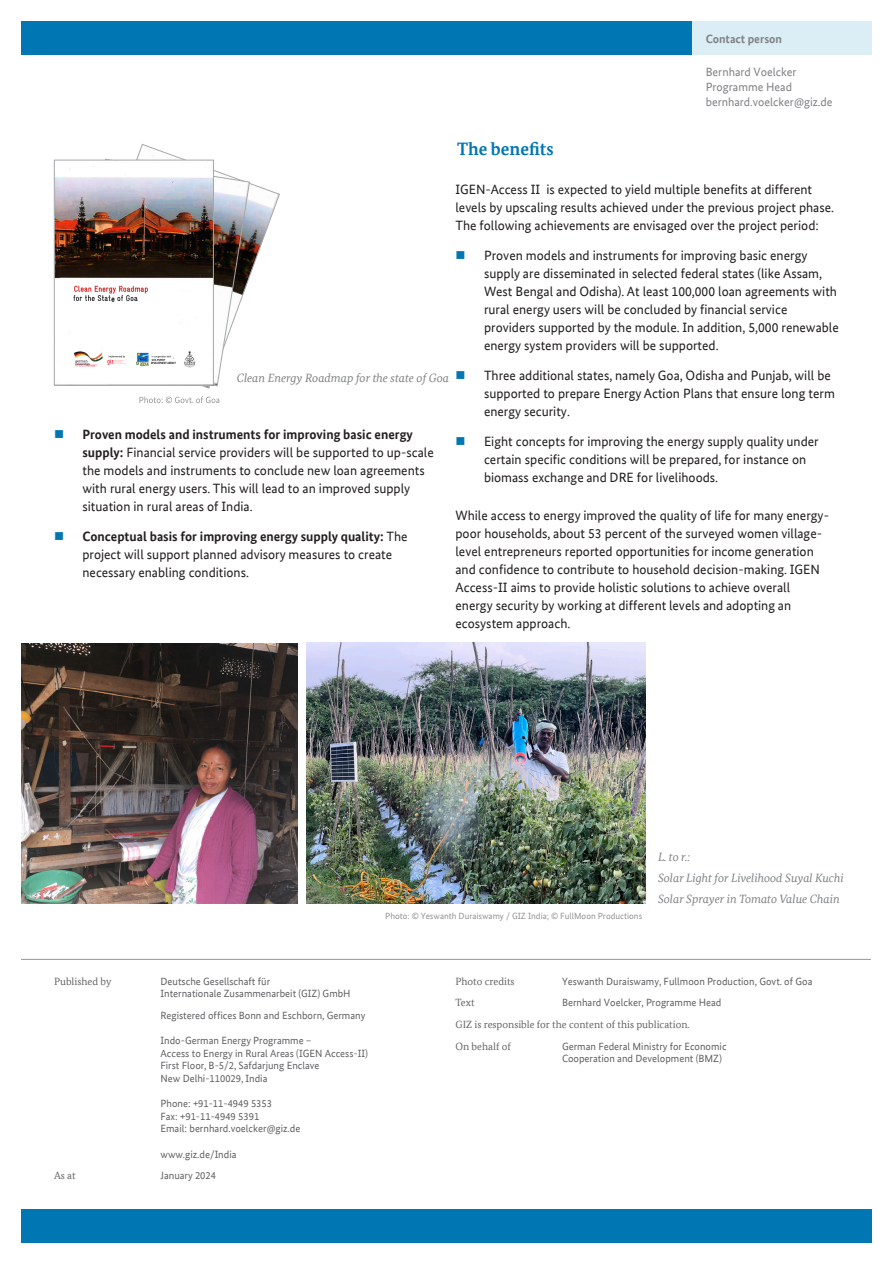
<style>
.page{position:relative;width:893px;height:1263px;background:#fff}
.page>*{position:absolute;margin:0;border:0;box-sizing:border-box;transform-origin:0 0}
.Sub_-_Sub{font:700 18px "Bundes Serif Office";color:#0077b2}
.body{font:13.5px/18px "Bundes Sans Office";color:#231f20}
.Sub_-_Sub-2{font:italic 12px/21px "Bundes Serif Office";color:#7e8083}
.Sub_head{font:12px "Bundes Sans Office";color:#808285}
.Sub_head-2{font:700 12px "Bundes Sans Office";color:#808285}
.t1{font:10.5px/12.6px "Bundes Sans Office";color:#636366}
.t2{font:10.5px "Bundes Serif Office";color:#636366}
.t3{font:9px "Bundes Sans Office";color:#939598}
.s1{color:#0077b2}
.s2{font-weight:700}
</style>
<div class="page">
<img style="left:306px;top:642px;width:340px;height:261px">
<div style="left:21px;top:21px;width:671px;height:34px;background:#0077b2"></div>
<hr style="left:21px;top:959px;width:850px;height:1px;background:#939598">
<div style="left:21px;top:1209px;width:851px;height:34px;background:#0077b2"></div>
<svg style="left:71px;top:144px;width:209px;height:245px"></svg>
<img style="left:56px;top:162px;width:17px;height:221px">
<img style="left:73px;top:159px;width:177px;height:227px">
<img style="left:108px;top:359px;width:19px;height:5px">
<img style="left:137px;top:362px;width:39px;height:3px">
<div style="left:54px;top:160px;width:160px;height:225px;border:1px solid #a6a8ab"></div>
<svg style="left:140px;top:396px;width:79px;height:7px"></svg>
<img style="left:21px;top:643px;width:276px;height:260px">
<div style="left:692px;top:21px;width:180px;height:34px;background:#dbedf5"></div>
<p class="Sub_head-2" style="left:706px;top:32px;width:78px">Contact person</p>
<p class="Sub_head" style="left:706px;top:65px;width:92px">Bernhard Voelcker</p>
<p class="Sub_head" style="left:706px;top:80px;width:88px">Programme Head</p>
<p class="Sub_head" style="left:706px;top:95px;width:128px">bernhard.voelcker@giz.de</p>
<p class="Sub_-_Sub" style="left:457px;top:138px;width:98px">The benefits</p>
<p class="body" style="left:455px;top:180px;width:380px">IGEN-Access II is expected to yield multiple benefits at different levels by upscaling results achieved under the previous project phase.<br>The following achievements are envisaged over the project period:</p>
<p class="body" style="left:484px;top:246px;width:356px;text-indent:-28px"><span class="s1">■</span> Proven models and instruments for improving basic energy supply are disseminated in selected federal states (like Assam, West Bengal and Odisha). At least 100,000 loan agreements with rural energy users will be concluded by financial service providers supported by the module. In addition, 5,000 renewable energy system providers will be supported.</p>
<p class="body" style="left:484px;top:366px;width:352px;text-indent:-28px"><span class="s1">■</span> Three additional states, namely Goa, Odisha and Punjab, will be supported to prepare Energy Action Plans that ensure long term energy security.</p>
<p class="body" style="left:484px;top:432px;width:336px;text-indent:-28px"><span class="s1">■</span> Eight concepts for improving the energy supply quality under certain specific conditions will be prepared, for instance on biomass exchange and DRE for livelihoods.</p>
<p class="body" style="left:455px;top:506px;width:375px">While access to energy improved the quality of life for many energy&shy;poor households, about 53 percent of the surveyed women village&shy;level entrepreneurs reported opportunities for income generation and confidence to contribute to household decision-making. IGEN Access-II aims to provide holistic solutions to achieve overall energy security by working at different levels and adopting an ecosystem approach.</p>
<p class="Sub_-_Sub-2" style="left:237px;top:368px;width:214px">Clean Energy Roadmap for the state of Goa</p>
<p class="body" style="left:82px;top:425px;width:353px;text-indent:-28px"><span class="s1">■</span> <span class="s2">Proven models and instruments for improving basic energy supply:</span> Financial service providers will be supported to up-scale the models and instruments to conclude new loan agreements with rural energy users. This will lead to an improved supply situation in rural areas of India.</p>
<p class="body" style="left:82px;top:527px;width:327px;text-indent:-28px"><span class="s1">■</span> <span class="s2">Conceptual basis for improving energy supply quality:</span> The project will support planned advisory measures to create necessary enabling conditions.</p>
<p class="t2" style="left:54px;top:975px;width:59px">Published by</p>
<p class="t2" style="left:54px;top:1169px;width:23px">As at</p>
<p class="t3" style="left:385px;top:911px;width:258px">Photo: © Yeswanth Duraiswamy / GIZ India; © FullMoon Productions</p>
<p class="Sub_-_Sub-2" style="left:658px;top:847px;width:187px">L. to r.:<br>Solar Light for Livelihood Suyal Kuchi<br>Solar Sprayer in Tomato Value Chain</p>
<p class="t1" style="left:160px;top:975px;width:192px">Deutsche Gesellschaft für<br>Internationale Zusammenarbeit (GIZ) GmbH</p>
<p class="t1" style="left:161px;top:1009px;width:206px">Registered offices Bonn and Eschborn, Germany</p>
<p class="t1" style="left:160px;top:1034px;width:209px">Indo-German Energy Programme –<br>Access to Energy in Rural Areas (IGEN Access-II)<br>First Floor, B-5/2, Safdarjung Enclave<br>New Delhi-110029, India</p>
<p class="t1" style="left:161px;top:1097px;width:141px">Phone: +91-11-4949 5353<br>Fax: +91-11-4949 5391<br>Email: bernhard.voelcker@giz.de</p>
<p class="t1" style="left:161px;top:1143px;width:78px;line-height:21.6px">www.giz.de/India<br>January 2024</p>
<p class="t2" style="left:455px;top:975px;width:61px">Photo credits</p>
<p class="t2" style="left:455px;top:997px;width:21px">Text</p>
<p class="t1" style="left:562px;top:970px;width:252px;line-height:21.6px">Yeswanth Duraiswamy, Fullmoon Production, Govt. of Goa<br>Bernhard Voelcker, Programme Head</p>
<p class="t2" style="left:455px;top:1018px;width:236px">GIZ is responsible for the content of this publication.</p>
<p class="t2" style="left:455px;top:1040px;width:57px">On behalf of</p>
<p class="t1" style="left:562px;top:1040px;width:166px">German Federal Ministry for Economic</p>
<p class="t1" style="left:562px;top:1052px;width:161px">Cooperation and Development (BMZ)</p>
</div>
